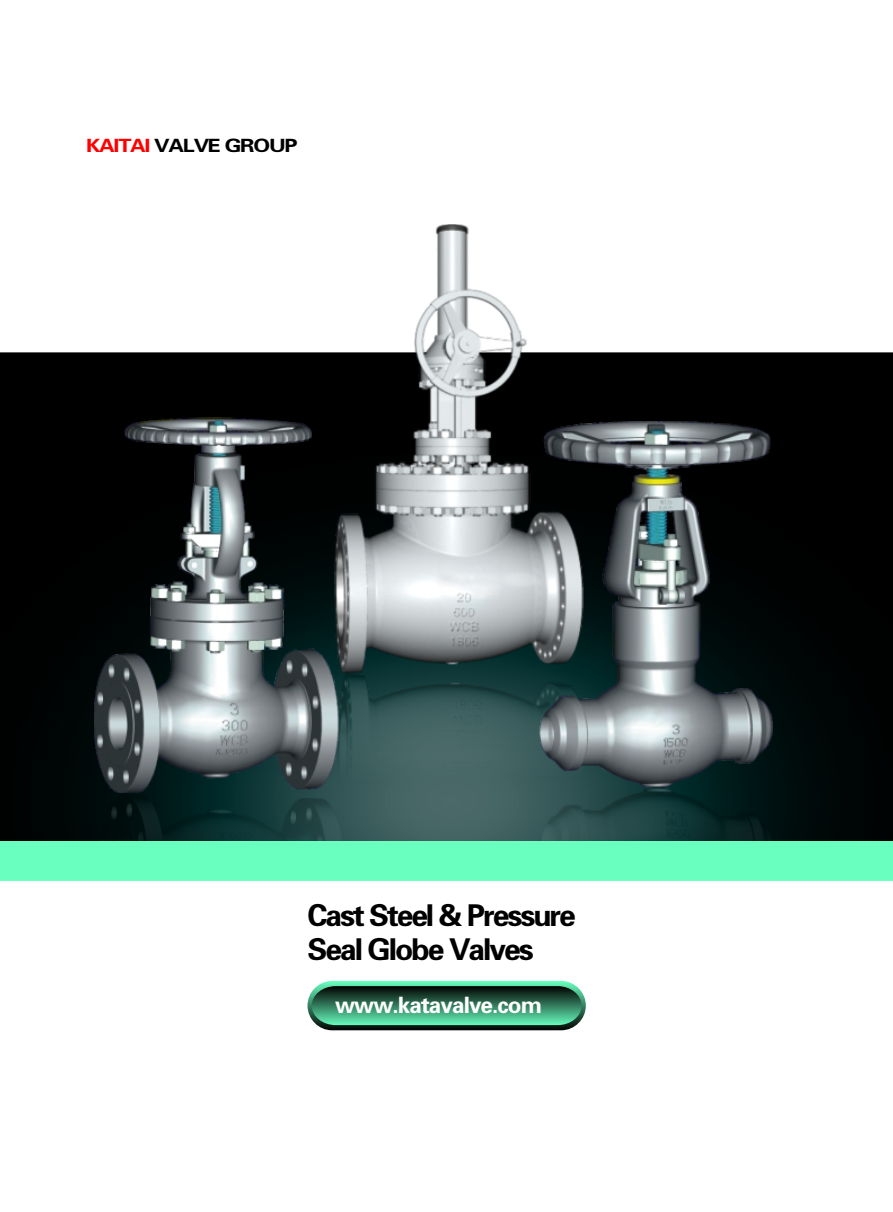
<style>
.page{position:relative;width:893px;height:1212px;background:#fff}
.page>*{position:absolute;margin:0;border:0;box-sizing:border-box;transform-origin:0 0}
.t1{font:30px/34px "FZDHTJW GB1 0";letter-spacing:-.065em;color:#000}
.t2{font:22.5px "FZDHTJW GB1 0";letter-spacing:-.04em;color:#fff}
.t3{font:18.3px "FZDHTJW GB1 0";letter-spacing:-.055em;color:#000;scale:1.18 1}
.s1{color:#f00}
</style>
<div class="page">
<svg style="left:307px;top:981px;width:279px;height:49px;background:#398665"></svg>
<svg style="left:312px;top:986px;width:270px;height:39px;background:#347d5e"></svg>
<div style="left:0;top:352px;width:893px;height:489px;background:#000101"></div>
<img style="left:98px;top:793px;width:240px;height:48px">
<img style="left:586px;top:787px;width:190px;height:54px">
<img style="left:338px;top:793px;width:248px;height:48px">
<div style="left:0;top:841px;width:893px;height:39px;background:#69ffbf"></div>
<img style="left:95px;top:225px;width:677px;height:568px">
<p class="t3" style="left:86px;top:135px;width:181px"><span class="s1">KAITAI</span> VALVE GROUP</p>
<p class="t1" style="left:307px;top:899px;width:270px">Cast Steel &amp; Pressure<br>Seal Globe Valves</p>
<p class="t2" style="left:335px;top:993px;width:208px">www.katavalve.com</p>
</div>
